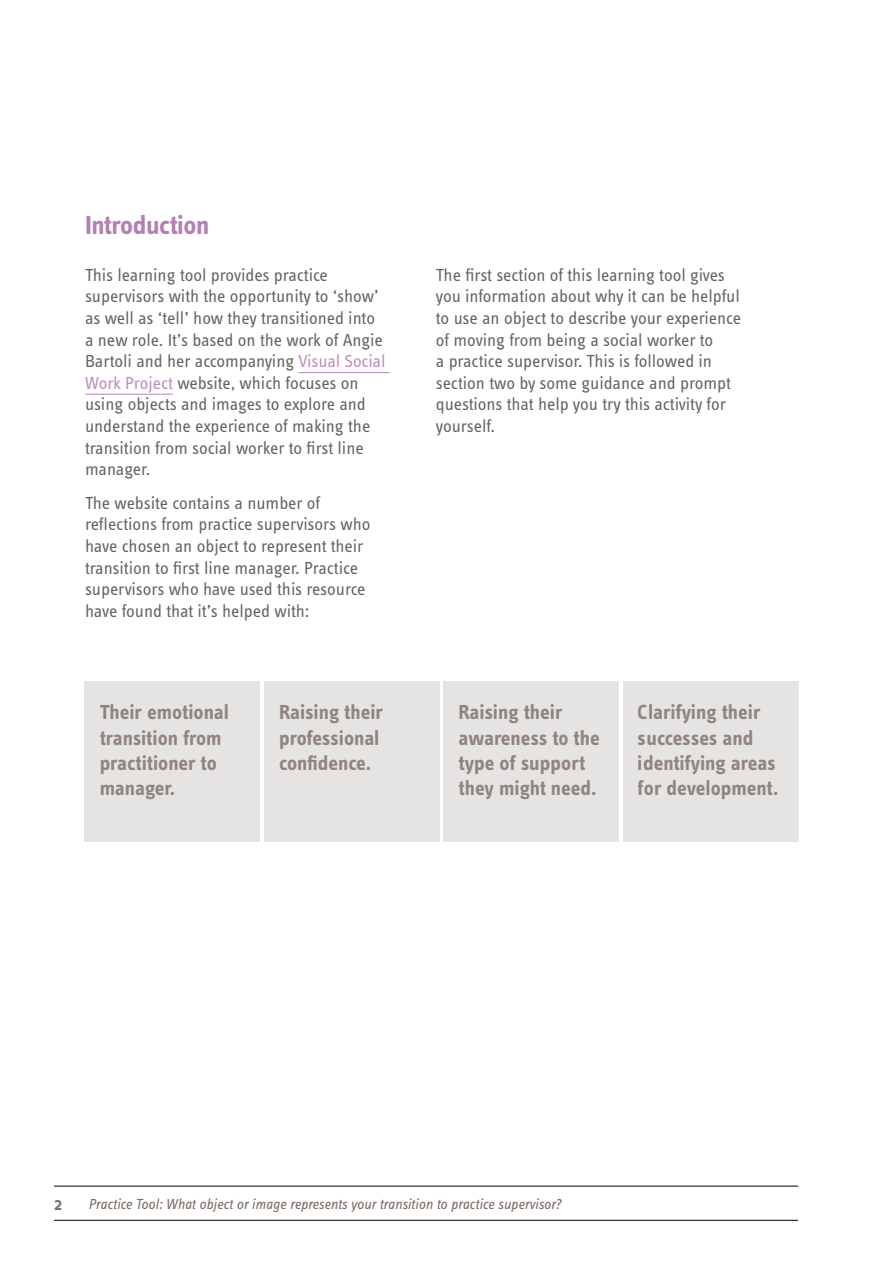
<style>
.page{position:relative;width:893px;height:1263px;background:#fff}
.page>*{position:absolute;margin:0;border:0;box-sizing:border-box;transform-origin:0 0}
.t1{font:700 27px "Info Text Pro";letter-spacing:-.015em;color:#b381b2}
.t2{font:700 21px/25.2px "Info Text Pro";color:#877a74}
.t3{font:18px/21.6px "Info Text Pro";letter-spacing:-.005em;color:#646363}
.t4{font:600 18px "Info Text Pro";color:#7a6b64}
.t5{font:italic 15px "Info Text Pro";color:#7a6b64}
.s1{color:#bb8eba}
</style>
<div class="page">
<hr style="left:54px;top:1220px;width:744px;height:1px;background:#000">
<hr style="left:54px;top:1186px;width:744px;height:1px;background:#000">
<hr style="left:299px;top:372px;width:91px;height:1px;background:#bb8eba">
<hr style="left:85px;top:394px;width:88px;height:1px;background:#bb8eba">
<div style="left:85px;top:681px;width:175px;height:161px;background:#e4e1e0"></div>
<div style="left:264px;top:681px;width:175px;height:161px;background:#e4e1e0"></div>
<div style="left:443px;top:681px;width:176px;height:161px;background:#e4e1e0"></div>
<div style="left:623px;top:681px;width:175px;height:161px;background:#e4e1e0"></div>
<h1 class="t1" style="left:85px;top:209px;width:126px">Introduction</h1>
<p class="t3" style="left:85px;top:264px;width:302px">This learning tool provides practice supervisors with the opportunity to ‘show’ as well as ‘tell’ how they transitioned into a new role. It’s based on the work of Angie Bartoli and her accompanying <span class="s1">Visual Social Work Project</span> website, which focuses on using objects and images to explore and understand the experience of making the transition from social worker to first line manager.</p>
<p class="t3" style="left:85px;top:492px;width:287px">The website contains a number of reflections from practice supervisors who have chosen an object to represent their transition to first line manager. Practice supervisors who have used this resource have found that it’s helped with:</p>
<p class="t3" style="left:436px;top:264px;width:307px">The first section of this learning tool gives you information about why it can be helpful to use an object to describe your experience of moving from being a social worker to<br>a practice supervisor. This is followed in section two by some guidance and prompt questions that help you try this activity for yourself.</p>
<p class="t2" style="left:100px;top:699px;width:131px">Their emotional transition from practitioner to manager.</p>
<p class="t2" style="left:279px;top:699px;width:106px">Raising their professional confidence.</p>
<p class="t2" style="left:458px;top:699px;width:143px">Raising their awareness to the type of support they might need.</p>
<p class="t2" style="left:638px;top:699px;width:142px">Clarifying their successes and identifying areas for development.</p>
<p class="t4" style="left:54px;top:1193px;width:10px">2</p>
<p class="t5" style="left:88px;top:1195px;width:474px">Practice Tool: What object or image represents your transition to practice supervisor?</p>
</div>
